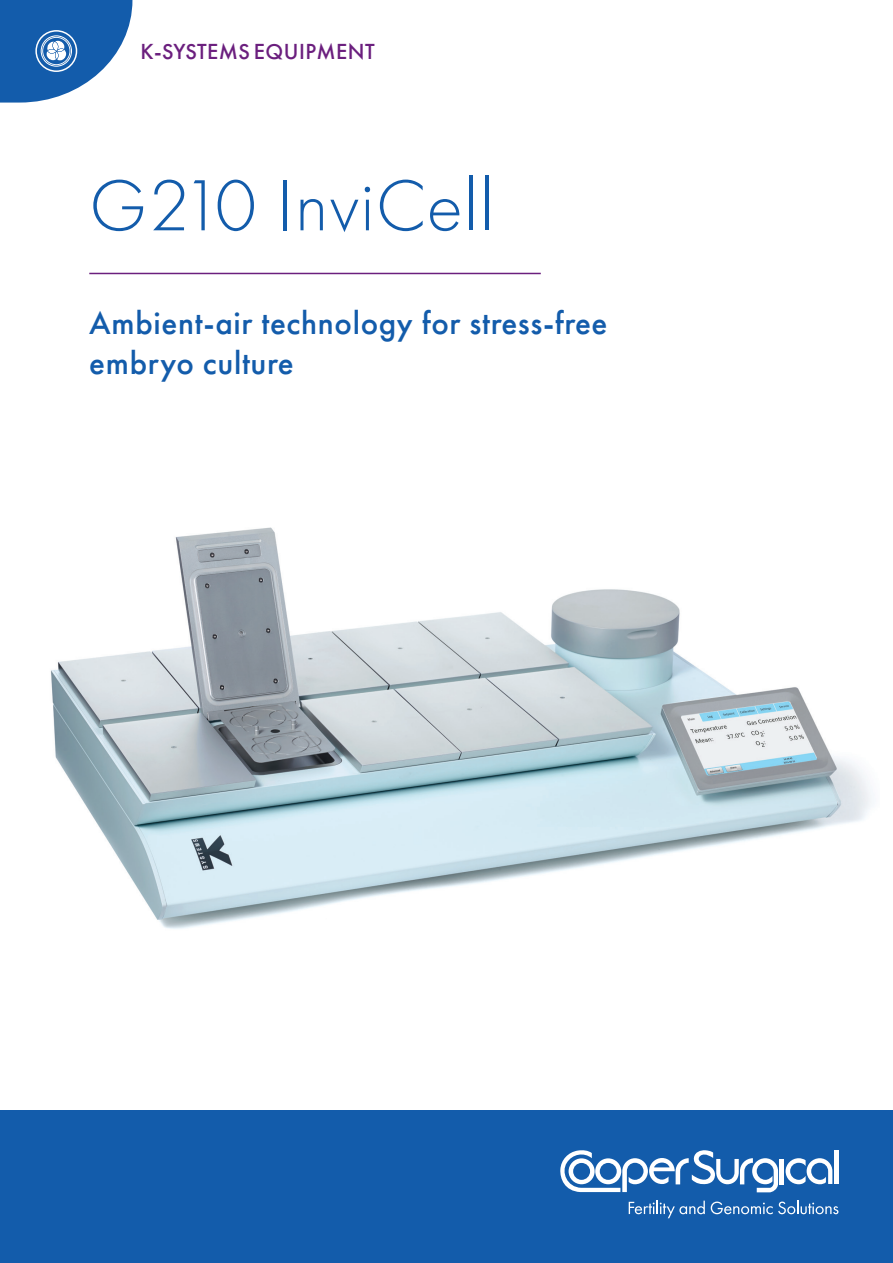
<style>
.page{position:relative;width:893px;height:1263px;background:#fff}
.page>*{position:absolute;margin:0;border:0;box-sizing:border-box;transform-origin:0 0}
.Main_Header_Lt_50pt{font:300 75px "Futura PT";letter-spacing:.02em;color:#135cab}
.Cover_Sub_Header_Par{font:500 33px/39.6px "Futura PT";letter-spacing:.02em;color:#135cab}
.t1{font:500 22.5px "Futura PT";letter-spacing:.02em;color:#6b1f7e}
</style>
<div class="page">
<img style="left:51px;top:527px;width:821px;height:402px">
<hr style="left:89px;top:273px;width:452px;height:1px;background:#6b1f7e">
<div style="left:0;top:1110px;width:893px;height:153px;background:#135cab"></div>
<hr style="left:780px;top:1159px;width:4px;height:25px;background:#fff">
<svg style="left:786px;top:1158px;width:46px;height:26px"></svg>
<hr style="left:835px;top:1150px;width:4px;height:34px;background:#fff">
<svg style="left:560px;top:1150px;width:218px;height:42px"></svg>
<svg style="left:629px;top:1200px;width:76px;height:18px"></svg>
<svg style="left:711px;top:1200px;width:127px;height:14px"></svg>
<svg style="left:0;top:0;width:132px;height:103px"></svg>
<p class="t1" style="left:141px;top:38px;width:236px">K-SYSTEMS EQUIPMENT</p>
<p class="Main_Header_Lt_50pt" style="left:89px;top:163px;width:406px">G210 InviCell</p>
<p class="Cover_Sub_Header_Par" style="left:89px;top:303px;width:520px">Ambient-air technology for stress-free embryo culture</p>
</div>
